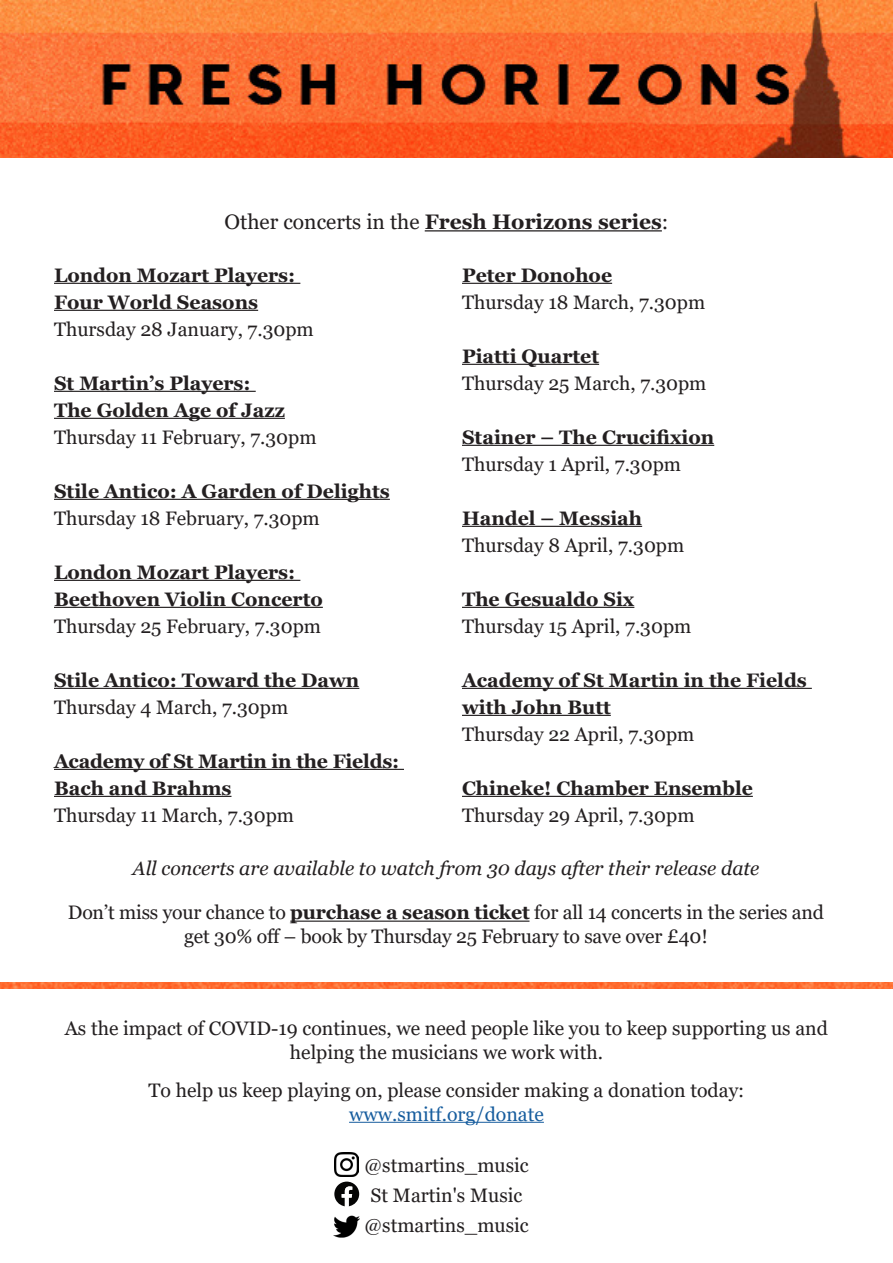
<style>
.page{position:relative;width:893px;height:1263px;background:#fff}
.page>*{position:absolute;margin:0;border:0;box-sizing:border-box;transform-origin:0 0}
.t1{font:21px "Georgia";color:#231f20}
.t2{font:19.5px/23.4px "Georgia";color:#231f20;text-align:center}
.t3{font:700 19.5px/27px "Georgia";color:#231f20}
.t4{font:italic 19.5px "Georgia";color:#231f20}
.t5{font:19.5px "Georgia";color:#175d9e}
.s1{font-weight:700}
</style>
<div class="page">
<hr style="left:349px;top:1122px;width:195px;height:1px;background:#175d9e">
<img style="left:334px;top:1152px;width:24px;height:24px">
<svg style="left:334px;top:1181px;width:25px;height:25px"></svg>
<img style="left:334px;top:1215px;width:25px;height:23px">
<img style="left:0;top:0;width:893px;height:157px">
<hr style="left:425px;top:230px;width:237px;height:1px;background:#231f20">
<hr style="left:54px;top:283px;width:246px;height:1px;background:#231f20">
<hr style="left:54px;top:310px;width:204px;height:1px;background:#231f20">
<hr style="left:54px;top:391px;width:202px;height:1px;background:#231f20">
<hr style="left:54px;top:418px;width:231px;height:1px;background:#231f20">
<hr style="left:54px;top:499px;width:336px;height:1px;background:#231f20">
<hr style="left:54px;top:580px;width:246px;height:1px;background:#231f20">
<hr style="left:54px;top:607px;width:269px;height:1px;background:#231f20">
<hr style="left:54px;top:688px;width:305px;height:1px;background:#231f20">
<hr style="left:54px;top:769px;width:350px;height:1px;background:#231f20">
<hr style="left:54px;top:796px;width:177px;height:1px;background:#231f20">
<hr style="left:462px;top:283px;width:150px;height:1px;background:#231f20">
<hr style="left:462px;top:364px;width:137px;height:1px;background:#231f20">
<hr style="left:462px;top:445px;width:252px;height:1px;background:#231f20">
<hr style="left:462px;top:526px;width:180px;height:1px;background:#231f20">
<hr style="left:462px;top:607px;width:172px;height:1px;background:#231f20">
<hr style="left:462px;top:688px;width:350px;height:1px;background:#231f20">
<hr style="left:462px;top:715px;width:149px;height:1px;background:#231f20">
<hr style="left:462px;top:796px;width:291px;height:1px;background:#231f20">
<hr style="left:290px;top:920px;width:239px;height:2px;background:#231f20">
<img style="left:0;top:982px;width:892px;height:7px">
<p class="t1" style="left:225px;top:209px;width:445px">Other concerts in the <span class="s1">Fresh Horizons series</span>:</p>
<p class="t3" style="left:54px;top:261px;width:243px">London Mozart Players:</p>
<p class="t3" style="left:54px;top:288px;width:206px">Four World Seasons</p>
<p class="t2" style="left:54px;top:318px;width:261px">Thursday 28 January, 7.30pm</p>
<p class="t3" style="left:54px;top:369px;width:232px">St Martin’s Players:<br>The Golden Age of Jazz</p>
<p class="t2" style="left:54px;top:426px;width:264px">Thursday 11 February, 7.30pm</p>
<p class="t3" style="left:54px;top:477px;width:337px">Stile Antico: A Garden of Delights</p>
<p class="t2" style="left:54px;top:507px;width:267px">Thursday 18 February, 7.30pm</p>
<p class="t3" style="left:54px;top:558px;width:270px">London Mozart Players:<br>Beethoven Violin Concerto</p>
<p class="t2" style="left:54px;top:615px;width:268px">Thursday 25 February, 7.30pm</p>
<p class="t3" style="left:54px;top:666px;width:307px">Stile Antico: Toward the Dawn</p>
<p class="t2" style="left:54px;top:696px;width:236px">Thursday 4 March, 7.30pm</p>
<p class="t3" style="left:54px;top:747px;width:347px">Academy of St Martin in the Fields:<br>Bach and Brahms</p>
<p class="t2" style="left:54px;top:804px;width:242px">Thursday 11 March, 7.30pm</p>
<p class="t3" style="left:462px;top:261px;width:152px">Peter Donohoe</p>
<p class="t2" style="left:462px;top:291px;width:245px">Thursday 18 March, 7.30pm</p>
<p class="t3" style="left:462px;top:342px;width:139px">Piatti Quartet</p>
<p class="t2" style="left:462px;top:372px;width:246px">Thursday 25 March, 7.30pm</p>
<p class="t3" style="left:462px;top:423px;width:254px">Stainer – The Crucifixion</p>
<p class="t2" style="left:462px;top:453px;width:221px">Thursday 1 April, 7.30pm</p>
<p class="t3" style="left:462px;top:504px;width:182px">Handel – Messiah</p>
<p class="t2" style="left:462px;top:534px;width:224px">Thursday 8 April, 7.30pm</p>
<p class="t3" style="left:462px;top:585px;width:174px">The Gesualdo Six</p>
<p class="t2" style="left:462px;top:615px;width:231px">Thursday 15 April, 7.30pm</p>
<p class="t3" style="left:462px;top:666px;width:346px">Academy of St Martin in the Fields with John Butt</p>
<p class="t2" style="left:462px;top:723px;width:234px">Thursday 22 April, 7.30pm</p>
<p class="t3" style="left:462px;top:774px;width:292px">Chineke! Chamber Ensemble</p>
<p class="t2" style="left:462px;top:804px;width:234px">Thursday 29 April, 7.30pm</p>
<p class="t4" style="left:133px;top:856px;width:628px">All concerts are available to watch from 30 days after their release date</p>
<p class="t2" style="left:68px;top:901px;width:758px">Don’t miss your chance to <span class="s1">purchase a season ticket</span> for all 14 concerts in the series and get 30% off – book by Thursday 25 February to save over £40!</p>
<p class="t2" style="left:65px;top:1017px;width:765px">As the impact of COVID-19 continues, we need people like you to keep supporting us and helping the musicians we work with.</p>
<p class="t2" style="left:149px;top:1079px;width:597px">To help us keep playing on, please consider making a donation today:</p>
<p class="t5" style="left:349px;top:1102px;width:196px">www.smitf.org/donate</p>
<p class="t2" style="left:364px;top:1153px;width:166px">@stmartins_music</p>
<p class="t2" style="left:371px;top:1183px;width:153px">St Martin's Music</p>
<p class="t2" style="left:364px;top:1213px;width:166px">@stmartins_music</p>
</div>
